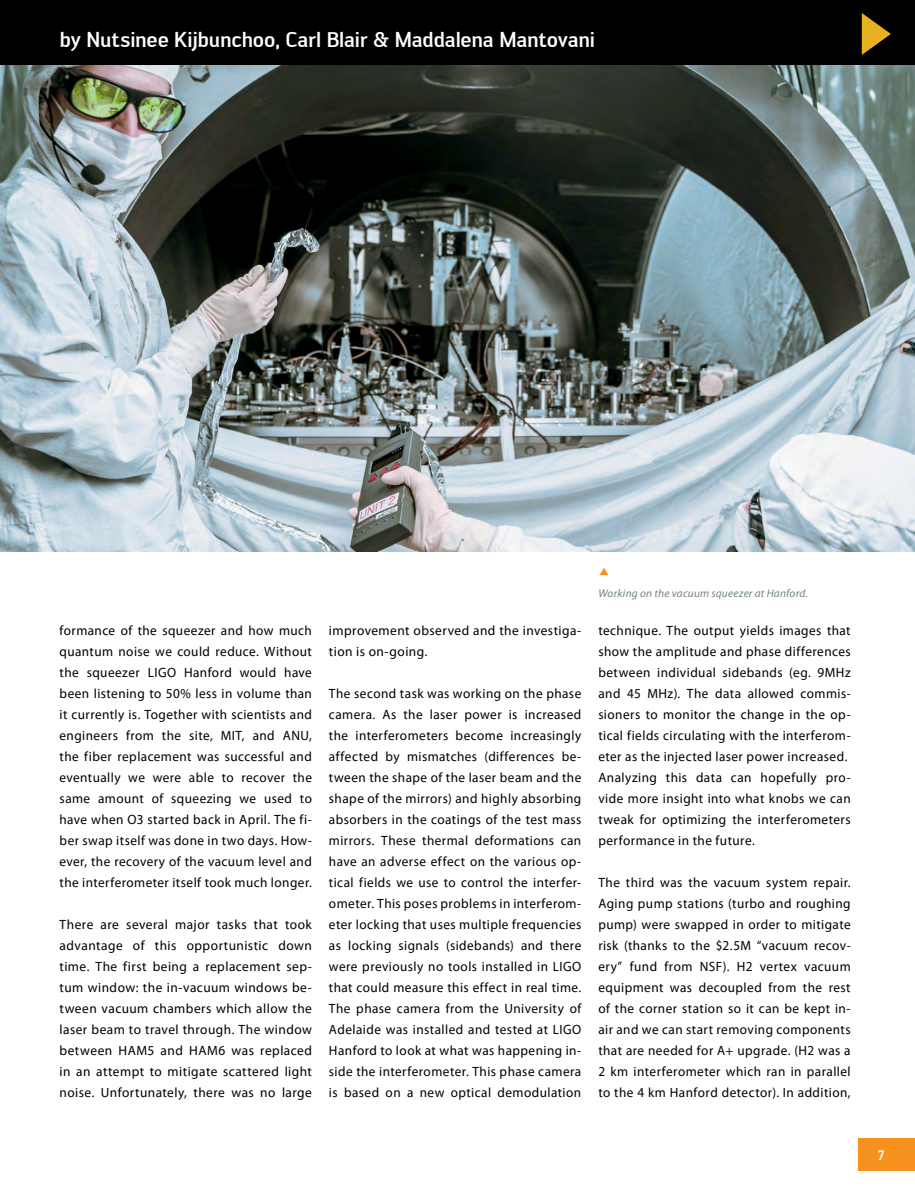
<style>
.page{position:relative;width:915px;height:1187px;background:#fff}
.page>*{position:absolute;margin:0;border:0;box-sizing:border-box;transform-origin:0 0}
.t1{font:500 21px "Engel";letter-spacing:-.015em;color:#fff}
.t2{font:13.5px/21px "Myriad Pro";letter-spacing:.035em;color:#000;text-align:justify}
.t3{font:500 13.5px "Engel";color:#fff}
.t4{font:italic 11.25px "Myriad Pro";letter-spacing:.015em;color:#738478}
</style>
<div class="page">
<div style="left:858px;top:1138px;width:56px;height:32px;background:#f7921e"></div>
<img style="left:0;top:65px;width:914px;height:486px">
<div style="left:0;top:0;width:914px;height:65px;background:#000"></div>
<svg style="left:861px;top:13px;width:29px;height:42px"></svg>
<svg style="left:599px;top:568px;width:9px;height:7px"></svg>
<h1 class="t1" style="left:60px;top:27px;width:536px">by Nutsinee Kijbunchoo, Carl Blair &amp; Maddalena Mantovani</h1>
<p class="t2" style="left:60px;top:620px;width:254px">formance of the squeezer and how much quantum noise we could reduce. Without the squeezer LIGO Hanford would have been listening to 50% less in volume than it currently is. Together with scientists and engineers from the site, MIT, and ANU, the fiber replacement was successful and eventually we were able to recover the same amount of squeezing we used to have when O3 started back in April. The fi&shy;ber swap itself was done in two days. How&shy;ever, the recovery of the vacuum level and the interferometer itself took much longer.</p>
<p class="t2" style="left:60px;top:914px;width:254px">There are several major tasks that took advantage of this opportunistic down time. The first being a replacement sep&shy;tum window: the in-vacuum windows be&shy;tween vacuum chambers which allow the laser beam to travel through. The window between HAM5 and HAM6 was replaced in an attempt to mitigate scattered light noise. Unfortunately, there was no large</p>
<p class="t2" style="left:329px;top:620px;width:254px">improvement observed and the investiga&shy;tion is on-going.</p>
<p class="t2" style="left:329px;top:683px;width:254px">The second task was working on the phase camera. As the laser power is increased the interferometers become increasingly affected by mismatches (differences be&shy;tween the shape of the laser beam and the shape of the mirrors) and highly absorbing absorbers in the coatings of the test mass mirrors. These thermal deformations can have an adverse effect on the various op&shy;tical fields we use to control the interfer&shy;ometer. This poses problems in interferom&shy;eter locking that uses multiple frequencies as locking signals (sidebands) and there were previously no tools installed in LIGO that could measure this effect in real time.<br>The phase camera from the University of Adelaide was installed and tested at LIGO Hanford to look at what was happening in&shy;side the interferometer. This phase camera is based on a new optical demodulation</p>
<p class="t4" style="left:598px;top:586px;width:211px">Working on the vacuum squeezer at Hanford.</p>
<p class="t2" style="left:598px;top:620px;width:254px;text-align:left">technique. The output yields images that show the amplitude and phase differences between individual sidebands (eg. 9MHz and 45 MHz). The data allowed commis&shy;sioners to monitor the change in the op&shy;tical fields circulating with the interferom&shy;eter as the injected laser power increased.<br>Analyzing this data can hopefully pro&shy;vide more insight into what knobs we can tweak for optimizing the interferometers performance in the future.</p>
<p class="t2" style="left:598px;top:872px;width:254px">The third was the vacuum system repair.<br>Aging pump stations (turbo and roughing pump) were swapped in order to mitigate risk (thanks to the $2.5M “vacuum recov&shy;ery” fund from NSF). H2 vertex vacuum equipment was decoupled from the rest of the corner station so it can be kept in&shy;air and we can start removing components that are needed for A+ upgrade. (H2 was a 2 km interferometer which ran in parallel to the 4 km Hanford detector). In addition,</p>
<p class="t3" style="left:877px;top:1147px;width:8px">7</p>
</div>
